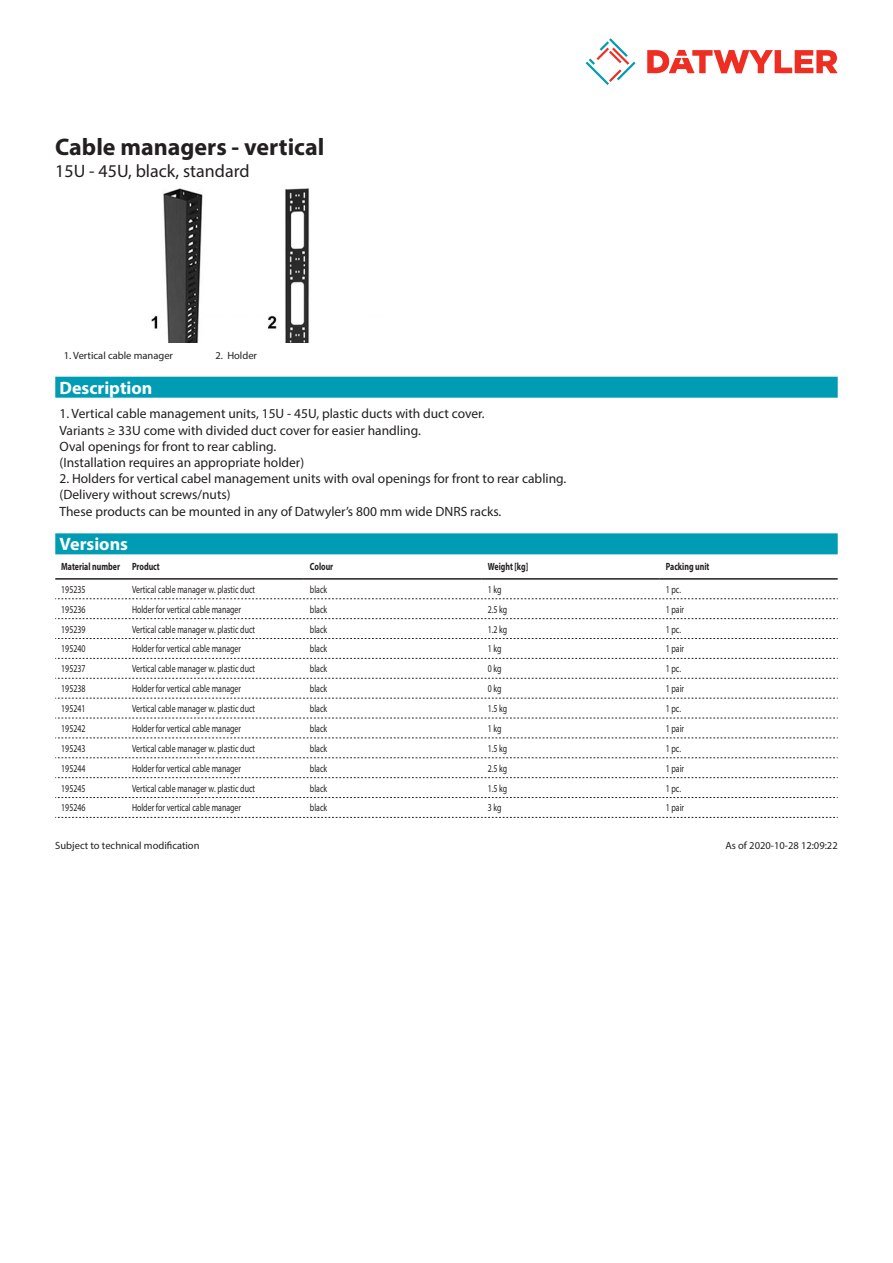
<style>
.page{position:relative;width:893px;height:1263px;background:#fff}
.page>*{position:absolute;margin:0;border:0;box-sizing:border-box;transform-origin:0 0}
.Product_Head{font:700 24px "Myriad Pro";color:#231f20}
.SubHead{font:18px "Myriad Pro";color:#231f20}
.Standard_Head_Proper{font:700 18px "Myriad Pro";color:#fff}
.Standard_text{font:13.5px/16.2px "Myriad Pro";color:#231f20}
.myriadlight{font:10.5px "Myriad Pro";color:#231f20;scale:.75 1}
.Footnote{font:10.5px "Myriad Pro";color:#231f20}
.myriadbold{font:700 10.5px "Myriad Pro";color:#231f20;scale:.75 1}
.imagetext{font:10.5px "Myriad Pro";color:#231f20}
</style>
<div class="page">
<svg style="left:586px;top:38px;width:49px;height:47px"></svg>
<svg style="left:647px;top:50px;width:191px;height:23px"></svg>
<img style="left:151px;top:188px;width:159px;height:155px">
<div style="left:55px;top:533px;width:783px;height:21px;background:#009cb3"></div>
<hr style="left:55px;top:578px;width:71px;height:2px;background:#231f20">
<hr style="left:126px;top:578px;width:178px;height:2px;background:#231f20">
<hr style="left:304px;top:578px;width:178px;height:2px;background:#231f20">
<hr style="left:482px;top:578px;width:178px;height:2px;background:#231f20">
<hr style="left:660px;top:578px;width:178px;height:2px;background:#231f20">
<svg style="left:55px;top:598px;width:783px;height:1px"></svg>
<svg style="left:55px;top:618px;width:783px;height:1px"></svg>
<svg style="left:55px;top:638px;width:783px;height:1px"></svg>
<svg style="left:55px;top:658px;width:783px;height:1px"></svg>
<svg style="left:55px;top:678px;width:783px;height:1px"></svg>
<svg style="left:55px;top:698px;width:783px;height:1px"></svg>
<svg style="left:55px;top:718px;width:783px;height:1px"></svg>
<svg style="left:55px;top:738px;width:783px;height:1px"></svg>
<svg style="left:55px;top:757px;width:783px;height:1px"></svg>
<svg style="left:55px;top:777px;width:783px;height:1px"></svg>
<svg style="left:55px;top:797px;width:783px;height:1px"></svg>
<svg style="left:55px;top:817px;width:783px;height:1px"></svg>
<div style="left:55px;top:377px;width:783px;height:21px;background:#009cb3"></div>
<p class="Product_Head" style="left:55px;top:131px;width:271px">Cable managers - vertical</p>
<p class="SubHead" style="left:55px;top:160px;width:196px">15U - 45U, black, standard</p>
<p class="imagetext" style="left:64px;top:349px;width:111px">1. Vertical cable manager</p>
<p class="imagetext" style="left:215px;top:349px;width:43px">2. Holder</p>
<p class="Standard_Head_Proper" style="left:60px;top:376px;width:94px">Description</p>
<p class="Standard_text" style="left:60px;top:406px;width:427px">1. Vertical cable management units, 15U - 45U, plastic ducts with duct cover.<br>Variants ≥ 33U come with divided duct cover for easier handling.<br>Oval openings for front to rear cabling.<br>(Installation requires an appropriate holder)</p>
<p class="Standard_text" style="left:60px;top:470px;width:508px">2. Holders for vertical cabel management units with oval openings for front to rear cabling. (Delivery without screws/nuts)<br>These products can be mounted in any of Datwyler’s 800 mm wide DNRS racks.</p>
<p class="Standard_Head_Proper" style="left:60px;top:533px;width:70px">Versions</p>
<p class="myriadbold" style="left:61px;top:560px;width:80px">Material number</p>
<p class="myriadbold" style="left:132px;top:560px;width:39px">Product</p>
<p class="myriadbold" style="left:310px;top:560px;width:33px">Colour</p>
<p class="myriadbold" style="left:488px;top:560px;width:55px">Weight [kg]</p>
<p class="myriadbold" style="left:666px;top:560px;width:60px">Packing unit</p>
<p class="myriadlight" style="left:61px;top:583px;width:34px">195235</p>
<p class="myriadlight" style="left:132px;top:583px;width:166px">Vertical cable manager w. plastic duct</p>
<p class="myriadlight" style="left:310px;top:583px;width:25px">black</p>
<p class="myriadlight" style="left:488px;top:583px;width:20px">1 kg</p>
<p class="myriadlight" style="left:666px;top:583px;width:22px">1 pc.</p>
<p class="myriadlight" style="left:61px;top:603px;width:34px">195236</p>
<p class="myriadlight" style="left:132px;top:603px;width:147px">Holder for vertical cable manager</p>
<p class="myriadlight" style="left:310px;top:603px;width:25px">black</p>
<p class="myriadlight" style="left:488px;top:603px;width:27px">2.5 kg</p>
<p class="myriadlight" style="left:666px;top:603px;width:26px">1 pair</p>
<p class="myriadlight" style="left:61px;top:622px;width:34px">195239</p>
<p class="myriadlight" style="left:132px;top:622px;width:166px">Vertical cable manager w. plastic duct</p>
<p class="myriadlight" style="left:310px;top:622px;width:25px">black</p>
<p class="myriadlight" style="left:488px;top:622px;width:27px">1.2 kg</p>
<p class="myriadlight" style="left:666px;top:622px;width:22px">1 pc.</p>
<p class="myriadlight" style="left:61px;top:642px;width:34px">195240</p>
<p class="myriadlight" style="left:132px;top:642px;width:147px">Holder for vertical cable manager</p>
<p class="myriadlight" style="left:310px;top:642px;width:25px">black</p>
<p class="myriadlight" style="left:488px;top:642px;width:20px">1 kg</p>
<p class="myriadlight" style="left:666px;top:642px;width:26px">1 pair</p>
<p class="myriadlight" style="left:61px;top:662px;width:34px">195237</p>
<p class="myriadlight" style="left:132px;top:662px;width:166px">Vertical cable manager w. plastic duct</p>
<p class="myriadlight" style="left:310px;top:662px;width:25px">black</p>
<p class="myriadlight" style="left:488px;top:662px;width:20px">0 kg</p>
<p class="myriadlight" style="left:666px;top:662px;width:22px">1 pc.</p>
<p class="myriadlight" style="left:61px;top:682px;width:34px">195238</p>
<p class="myriadlight" style="left:132px;top:682px;width:147px">Holder for vertical cable manager</p>
<p class="myriadlight" style="left:310px;top:682px;width:25px">black</p>
<p class="myriadlight" style="left:488px;top:682px;width:20px">0 kg</p>
<p class="myriadlight" style="left:666px;top:682px;width:26px">1 pair</p>
<p class="myriadlight" style="left:61px;top:702px;width:34px">195241</p>
<p class="myriadlight" style="left:132px;top:702px;width:166px">Vertical cable manager w. plastic duct</p>
<p class="myriadlight" style="left:310px;top:702px;width:25px">black</p>
<p class="myriadlight" style="left:488px;top:702px;width:27px">1.5 kg</p>
<p class="myriadlight" style="left:666px;top:702px;width:22px">1 pc.</p>
<p class="myriadlight" style="left:61px;top:722px;width:34px">195242</p>
<p class="myriadlight" style="left:132px;top:722px;width:147px">Holder for vertical cable manager</p>
<p class="myriadlight" style="left:310px;top:722px;width:25px">black</p>
<p class="myriadlight" style="left:488px;top:722px;width:20px">1 kg</p>
<p class="myriadlight" style="left:666px;top:722px;width:26px">1 pair</p>
<p class="myriadlight" style="left:61px;top:742px;width:34px">195243</p>
<p class="myriadlight" style="left:132px;top:742px;width:166px">Vertical cable manager w. plastic duct</p>
<p class="myriadlight" style="left:310px;top:742px;width:25px">black</p>
<p class="myriadlight" style="left:488px;top:742px;width:27px">1.5 kg</p>
<p class="myriadlight" style="left:666px;top:742px;width:22px">1 pc.</p>
<p class="myriadlight" style="left:61px;top:762px;width:34px">195244</p>
<p class="myriadlight" style="left:132px;top:762px;width:147px">Holder for vertical cable manager</p>
<p class="myriadlight" style="left:310px;top:762px;width:25px">black</p>
<p class="myriadlight" style="left:488px;top:762px;width:27px">2.5 kg</p>
<p class="myriadlight" style="left:666px;top:762px;width:26px">1 pair</p>
<p class="myriadlight" style="left:61px;top:781px;width:34px">195245</p>
<p class="myriadlight" style="left:132px;top:781px;width:166px">Vertical cable manager w. plastic duct</p>
<p class="myriadlight" style="left:310px;top:781px;width:25px">black</p>
<p class="myriadlight" style="left:488px;top:781px;width:27px">1.5 kg</p>
<p class="myriadlight" style="left:666px;top:781px;width:22px">1 pc.</p>
<p class="myriadlight" style="left:61px;top:801px;width:34px">195246</p>
<p class="myriadlight" style="left:132px;top:801px;width:147px">Holder for vertical cable manager</p>
<p class="myriadlight" style="left:310px;top:801px;width:25px">black</p>
<p class="myriadlight" style="left:488px;top:801px;width:20px">3 kg</p>
<p class="myriadlight" style="left:666px;top:801px;width:26px">1 pair</p>
<p class="Footnote" style="left:55px;top:839px;width:146px">Subject to technical modification</p>
<p class="Footnote" style="left:725px;top:839px;width:114px">As of 2020-10-28 12:09:22</p>
</div>
